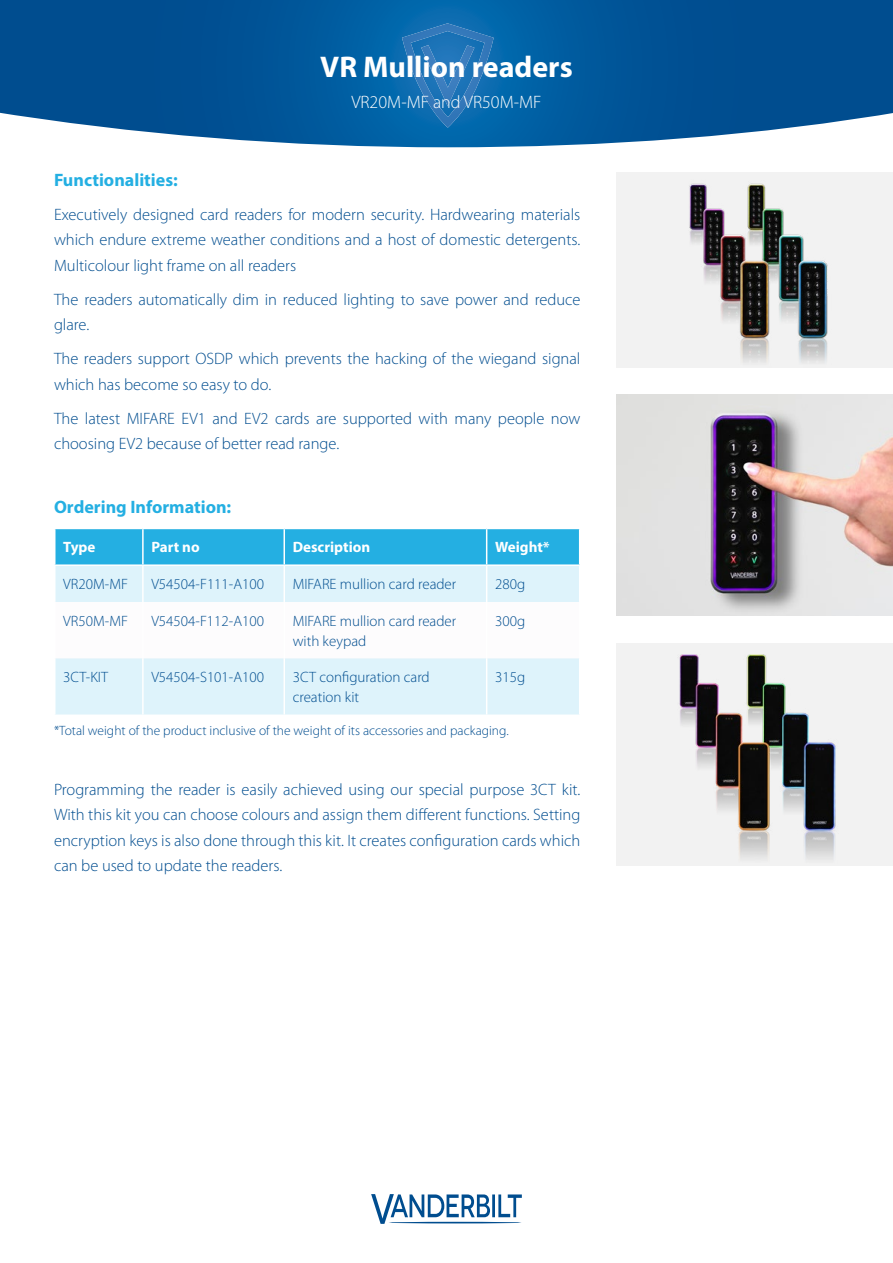
<style>
.page{position:relative;width:893px;height:1263px;background:#fff}
.page>*{position:absolute;margin:0;border:0;box-sizing:border-box;transform-origin:0 0}
.t1{font:700 30px "Myriad Pro";color:#fff}
.t2{font:700 18px "Myriad Pro";color:#24afe2}
.t3{font:300 18px "Myriad Pro";color:#fff}
.t4{font:300 16.5px/25.5px "Myriad Pro";color:#004d8f}
.t5{font:300 15px/19.5px "Myriad Pro";color:#004d8f}
.t6{font:700 15px "Myriad Pro";color:#fff}
.t7{font:300 13.5px "Myriad Pro";color:#004d8f}
</style>
<div class="page">
<svg style="left:0;top:0;width:893px;height:147px;background:#14629f"></svg>
<svg style="left:402px;top:23px;width:92px;height:105px;background:#1f73b6"></svg>
<svg style="left:371px;top:1194px;width:151px;height:30px"></svg>
<hr style="left:389px;top:1222px;width:133px;height:1px;background:#004d8f;border-radius:50%">
<div style="left:56px;top:529px;width:523px;height:35px;background:#24afe2"></div>
<div style="left:56px;top:566px;width:523px;height:148px;background:#def3fb"></div>
<svg style="left:56px;top:602px;width:523px;height:56px"></svg>
<hr style="left:142px;top:529px;width:2px;height:35px;background:#fff">
<hr style="left:283px;top:529px;width:2px;height:35px;background:#fff">
<hr style="left:142px;top:566px;width:2px;height:36px;background:#fff">
<hr style="left:283px;top:566px;width:2px;height:36px;background:#fff">
<hr style="left:486px;top:566px;width:1px;height:36px;background:#fff">
<hr style="left:142px;top:602px;width:2px;height:56px;background:#fff">
<hr style="left:283px;top:602px;width:2px;height:56px;background:#fff">
<hr style="left:486px;top:602px;width:1px;height:56px;background:#fff">
<hr style="left:142px;top:658px;width:2px;height:56px;background:#fff">
<hr style="left:283px;top:658px;width:2px;height:56px;background:#fff">
<hr style="left:486px;top:658px;width:1px;height:56px;background:#fff">
<hr style="left:486px;top:529px;width:1px;height:35px;background:#fff">
<div style="left:617px;top:172px;width:276px;height:195px;background:#f2f2f2"></div>
<img style="left:689px;top:183px;width:139px;height:179px">
<img style="left:617px;top:394px;width:276px;height:222px">
<div style="left:617px;top:643px;width:276px;height:223px;background:#f2f2f2"></div>
<img style="left:679px;top:654px;width:157px;height:205px">
<h1 class="t1" style="left:320px;top:47px;width:254px">VR Mullion readers</h1>
<p class="t3" style="left:351px;top:91px;width:192px">VR20M-MF and VR50M-MF</p>
<p class="t2" style="left:54px;top:168px;width:125px">Functionalities:</p>
<p class="t4" style="left:54px;top:201px;width:528px;text-align:justify">Executively designed card readers for modern security. Hardwearing materials which endure extreme weather conditions and a host of domestic detergents.<br>Multicolour light frame on all readers</p>
<p class="t4" style="left:54px;top:286px;width:528px">The readers automatically dim in reduced lighting to save power and reduce glare.</p>
<p class="t4" style="left:54px;top:346px;width:528px">The readers support OSDP which prevents the hacking of the wiegand signal which has become so easy to do.</p>
<p class="t4" style="left:54px;top:405px;width:528px">The latest MIFARE EV1 and EV2 cards are supported with many people now choosing EV2 because of better read range.</p>
<p class="t2" style="left:54px;top:495px;width:179px">Ordering Information:</p>
<p class="t6" style="left:63px;top:538px;width:34px">Type</p>
<p class="t6" style="left:151px;top:538px;width:50px">Part no</p>
<p class="t6" style="left:293px;top:538px;width:79px">Description</p>
<p class="t6" style="left:495px;top:538px;width:56px">Weight*</p>
<p class="t5" style="left:63px;top:574px;width:66px">VR20M-MF</p>
<p class="t5" style="left:151px;top:574px;width:114px">V54504-F111-A100</p>
<p class="t5" style="left:293px;top:574px;width:165px">MIFARE mullion card reader</p>
<p class="t5" style="left:495px;top:574px;width:32px">280g</p>
<p class="t5" style="left:63px;top:611px;width:66px">VR50M-MF</p>
<p class="t5" style="left:151px;top:611px;width:114px">V54504-F112-A100</p>
<p class="t5" style="left:293px;top:611px;width:165px">MIFARE mullion card reader with keypad</p>
<p class="t5" style="left:495px;top:611px;width:32px">300g</p>
<p class="t5" style="left:63px;top:667px;width:46px">3CT-KIT</p>
<p class="t5" style="left:151px;top:667px;width:114px">V54504-S101-A100</p>
<p class="t5" style="left:293px;top:667px;width:139px">3CT configuration card creation kit</p>
<p class="t5" style="left:495px;top:667px;width:32px">315g</p>
<p class="t7" style="left:54px;top:722px;width:456px">*Total weight of the product inclusive of the weight of its accessories and packaging.</p>
<p class="t4" style="left:54px;top:776px;width:528px;text-align:justify">Programming the reader is easily achieved using our special purpose 3CT kit.<br>With this kit you can choose colours and assign them different functions. Setting encryption keys is also done through this kit. It creates configuration cards which can be used to update the readers.</p>
</div>
